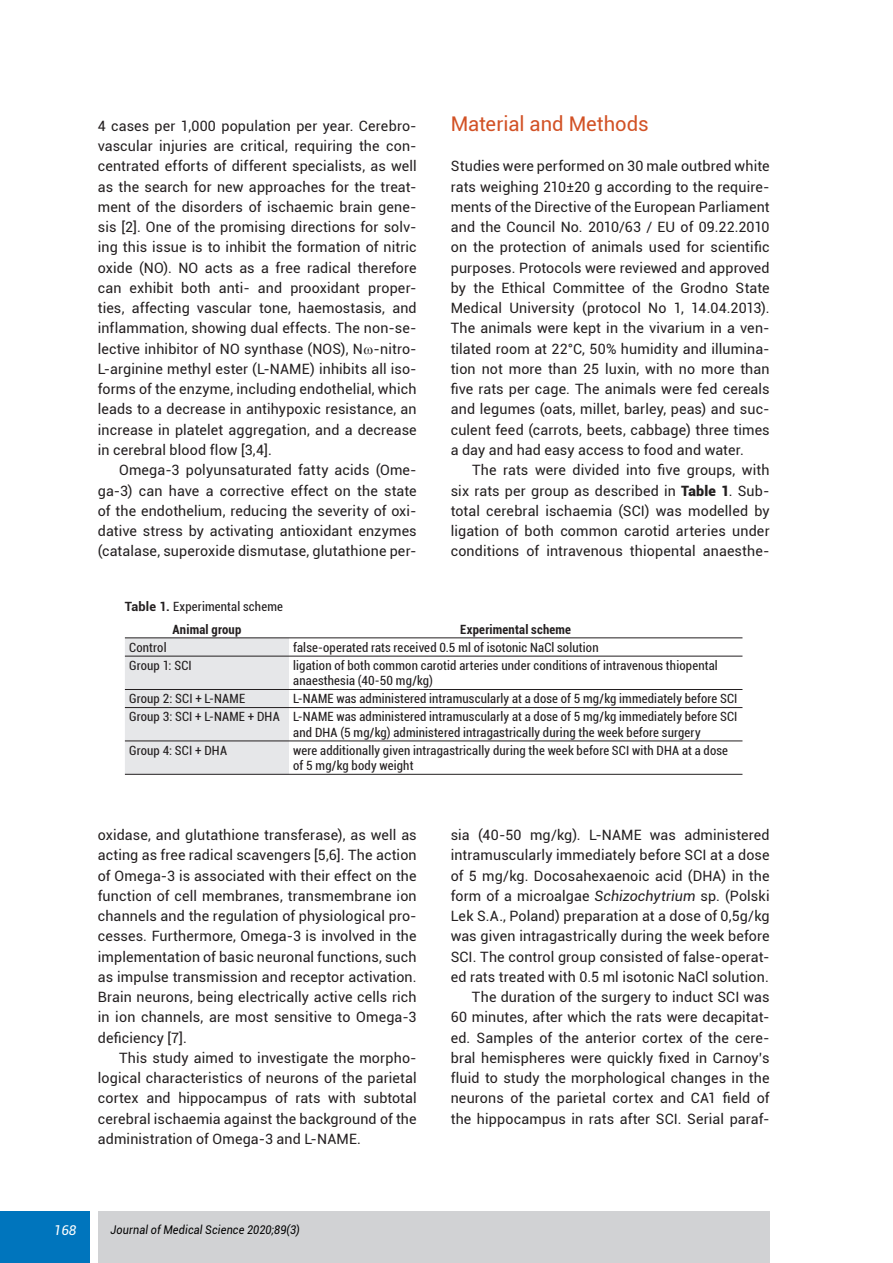
<style>
.page{position:relative;width:893px;height:1263px;background:#fff}
.page>*{position:absolute;margin:0;border:0;box-sizing:border-box;transform-origin:0 0}
.t1{font:20.25px "Roboto";color:#d25226}
.t2{font:14.25px/20.2px "Roboto";letter-spacing:.01em;color:#231f20;text-align:justify}
.t3{font:italic 13.5px "Roboto";color:#fff}
.t4{font:condensed 12.75px/15.3px "Roboto";letter-spacing:.015em;color:#231f20}
.t5{font:700 condensed 12.75px "Roboto";letter-spacing:.015em;color:#231f20}
.t6{font:italic 12px "Roboto";letter-spacing:.015em;color:#000;scale:.9 1}
.s1{font-weight:700;font-stretch:normal}
.s2{font-weight:700}
.s3{font-weight:900}
.s4{font-style:italic}
</style>
<div class="page">
<div style="left:0;top:1212px;width:89px;height:51px;background:#0075bd"></div>
<div style="left:98px;top:1212px;width:672px;height:51px;background:#d1d2d4"></div>
<div style="left:125px;top:638px;width:164px;height:136px;background:#e6e7e9"></div>
<hr style="left:125px;top:656px;width:164px;height:1px;background:#231f20">
<hr style="left:289px;top:656px;width:453px;height:1px;background:#231f20">
<hr style="left:125px;top:689px;width:164px;height:1px;background:#231f20">
<hr style="left:289px;top:689px;width:453px;height:1px;background:#231f20">
<hr style="left:125px;top:707px;width:164px;height:1px;background:#231f20">
<hr style="left:289px;top:707px;width:453px;height:1px;background:#231f20">
<hr style="left:125px;top:741px;width:164px;height:1px;background:#231f20">
<hr style="left:289px;top:741px;width:453px;height:1px;background:#231f20">
<hr style="left:125px;top:774px;width:164px;height:1px;background:#231f20">
<hr style="left:289px;top:774px;width:453px;height:1px;background:#231f20">
<hr style="left:125px;top:637px;width:164px;height:1px;background:#231f20">
<hr style="left:289px;top:637px;width:453px;height:1px;background:#231f20">
<p class="t2" style="left:98px;top:115px;width:320px">4 cases per 1,000 population per year. Cerebro‑ vascular injuries are critical, requiring the con‑ centrated efforts of different specialists, as well as the search for new approaches for the treat‑ ment of the disorders of ischaemic brain gene‑ sis [2]. One of the promising directions for solv‑ ing this issue is to inhibit the formation of nitric oxide (NO). NO acts as a free radical therefore can exhibit both anti- and prooxidant proper‑ ties, affecting vascular tone, haemostasis, and inflammation, showing dual effects. The non-se‑ lective inhibitor of NO synthase (NOS), N -nitro-L-arginine methyl ester (L-NAME) inhibits all iso‑ forms of the enzyme, including endothelial, which leads to a decrease in antihypoxic resistance, an increase in platelet aggregation, and a decrease in cerebral blood flow [3,4].</p>
<p class="t2" style="left:98px;top:460px;width:320px;text-indent:21px">Omega-3 polyunsaturated fatty acids (Ome‑ ga-3) can have a corrective effect on the state of the endothelium, reducing the severity of oxi‑ dative stress by activating antioxidant enzymes (catalase, superoxide dismutase, glutathione per‑</p>
<p class="t4" style="left:125px;top:595px;width:160px;line-height:22.4px;text-align:center"><span class="s1">Table 1.</span> Experimental scheme<br><span class="s2">Animal group</span></p>
<h1 class="t1" style="left:451px;top:109px;width:199px">Material and Methods</h1>
<p class="t2" style="left:451px;top:156px;width:320px">Studies were performed on 30 male outbred white rats weighing 210±20 g according to the require‑ ments of the Directive of the European Parliament and the Council No. 2010/63 / EU of 09.22.2010 on the protection of animals used for scientific purposes. Protocols were reviewed and approved by the Ethical Committee of the Grodno State Medical University (protocol No 1, 14.04.2013).<br>The animals were kept in the vivarium in a ven‑ tilated room at 22°C, 50% humidity and illumina‑ tion not more than 25 luxin, with no more than five rats per cage. The animals were fed cereals and legumes (oats, millet, barley, peas) and suc‑ culent feed (carrots, beets, cabbage) three times a day and had easy access to food and water.</p>
<p class="t2" style="left:451px;top:459px;width:320px;text-indent:21px">The rats were divided into five groups, with six rats per group as described in <span class="s3">Table 1</span>. Sub‑ total cerebral ischaemia (SCI) was modelled by ligation of both common carotid arteries under conditions of intravenous thiopental anaesthe‑</p>
<p class="t5" style="left:460px;top:620px;width:112px">Experimental scheme</p>
<p class="t4" style="left:129px;top:639px;width:39px">Control</p>
<p class="t4" style="left:293px;top:639px;width:307px">false-operated rats received 0.5 ml of isotonic NaCl solution</p>
<p class="t4" style="left:129px;top:657px;width:64px">Group 1: SCI</p>
<p class="t4" style="left:293px;top:657px;width:426px">ligation of both common carotid arteries under conditions of intravenous thiopental anaesthesia (40-50 mg/kg)</p>
<p class="t4" style="left:129px;top:691px;width:117px">Group 2: SCI + L-NAME</p>
<p class="t4" style="left:129px;top:689px;width:610px;line-height:18px;text-align:right">L-NAME was administered intramuscularly at a dose of 5 mg/kg immediately before SCI<br>Group 3: SCI + L-NAME + DHA L-NAME was administered intramuscularly at a dose of 5 mg/kg immediately before SCI</p>
<p class="t4" style="left:293px;top:724px;width:409px">and DHA (5 mg/kg) administered intragastrically during the week before surgery</p>
<p class="t4" style="left:129px;top:742px;width:99px">Group 4: SCI + DHA</p>
<p class="t4" style="left:293px;top:742px;width:436px">were additionally given intragastrically during the week before SCI with DHA at a dose of 5 mg/kg body weight</p>
<p class="t2" style="left:98px;top:824px;width:320px">oxidase, and glutathione transferase), as well as acting as free radical scavengers [5,6]. The action of Omega-3 is associated with their effect on the function of cell membranes, transmembrane ion channels and the regulation of physiological pro‑ cesses. Furthermore, Omega-3 is involved in the implementation of basic neuronal functions, such as impulse transmission and receptor activation.<br>Brain neurons, being electrically active cells rich in ion channels, are most sensitive to Omega-3 deficiency [7].</p>
<p class="t2" style="left:98px;top:1047px;width:320px;text-indent:21px">This study aimed to investigate the morpho‑ logical characteristics of neurons of the parietal cortex and hippocampus of rats with subtotal cerebral ischaemia against the background of the administration of Omega-3 and L-NAME.</p>
<p class="t3" style="left:54px;top:1220px;width:24px">168</p>
<p class="t6" style="left:111px;top:1221px;width:212px">Journal of Medical Science 2020;89(3)</p>
<p class="t2" style="left:451px;top:824px;width:320px;text-align:right">sia (40-50 mg/kg). L-NAME was administered intramuscularly immediately before SCI at a dose of 5 mg/kg. Docosahexaenoic acid (DHA) in the form of a microalgae <span class="s4">Schizochytrium</span> sp. (Polski Lek S.A., Poland) preparation at a dose of 0,5g/kg was given intragastrically during the week before SCI. The control group consisted of false-operat‑ ed rats treated with 0.5 ml isotonic NaCl solution.<br>The duration of the surgery to induct SCI was<br>60 minutes, after which the rats were decapitat‑ ed. Samples of the anterior cortex of the cere‑ bral hemispheres were quickly fixed in Carnoy’s fluid to study the morphological changes in the neurons of the parietal cortex and CA1 field of the hippocampus in rats after SCI. Serial paraf‑</p>
</div>
